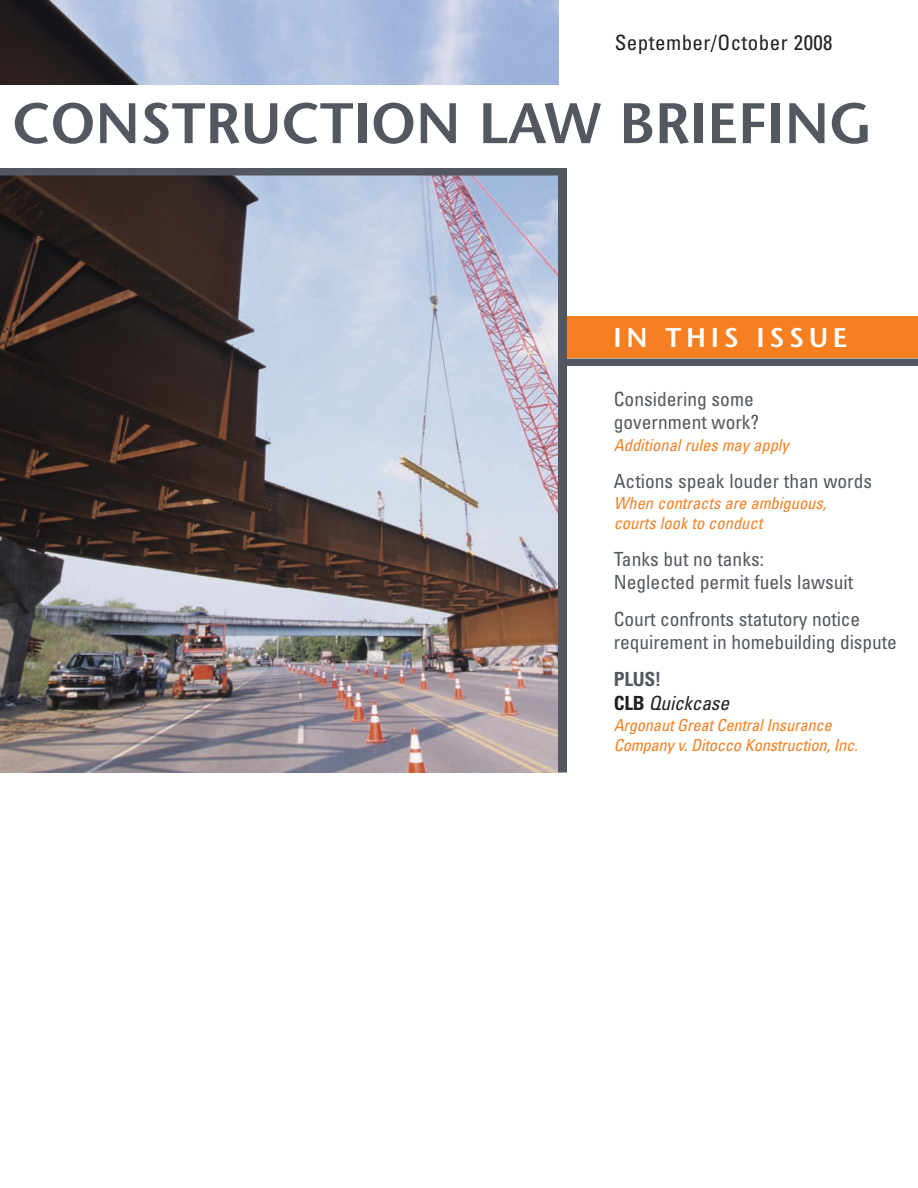
<style>
.page{position:relative;width:918px;height:1188px;background:#fff}
.page>*{position:absolute;margin:0;border:0;box-sizing:border-box;transform-origin:0 0}
.t1{font:600 57px "Stone Sans Std";color:#535860}
.t2{font:600 27px "Stone Sans Std";letter-spacing:.17em;color:#fff}
.t3{font:condensed 21px "Univers LT Std";letter-spacing:.02em;color:#231f20}
.t4{font:condensed 19.5px/23.4px "Univers LT Std";color:#535860}
.t5{font:italic condensed 19.5px/23.4px "Univers LT Std";letter-spacing:-.015em;color:#231f20}
.t6{font:italic condensed 16.5px/19.8px "Univers LT Std";color:#f57f21}
.s1{font-weight:700;font-style:normal;color:#535860}
.s2{font-weight:700;font-style:normal}
</style>
<div class="page">
<img style="left:0;top:0;width:559px;height:85px">
<img style="left:0;top:168px;width:918px;height:604px">
<div style="left:567px;top:316px;width:351px;height:42px;background:#f57f21"></div>
<div style="left:614px;top:386px;width:285px;height:376px;background:#fff"></div>
<p class="t3" style="left:615px;top:35px;width:219px">September/October 2008</p>
<h1 class="t1" style="left:12px;top:101px;width:862px">CONSTRUCTION LAW BRIEFING</h1>
<h2 class="t2" style="left:614px;top:327px;width:235px">IN THIS ISSUE</h2>
<p class="t4" style="left:614px;top:389px;width:147px">Considering some government work?</p>
<p class="t6" style="left:614px;top:436px;width:177px">Additional rules may apply</p>
<p class="t4" style="left:614px;top:471px;width:260px">Actions speak louder than words</p>
<p class="t6" style="left:614px;top:494px;width:214px">When contracts are ambiguous, courts look to conduct</p>
<p class="t4" style="left:614px;top:549px;width:241px">Tanks but no tanks:<br>Neglected permit fuels lawsuit</p>
<p class="t4" style="left:614px;top:609px;width:285px">Court confronts statutory notice requirement in homebuilding dispute</p>
<p class="t5" style="left:614px;top:669px;width:117px"><span class="s1">PLUS!<br></span><span class="s2">CLB</span> Quickcase</p>
<p class="t6" style="left:614px;top:716px;width:246px">Argonaut Great Central Insurance<br>Company v. Ditocco Konstruction, Inc.</p>
</div>
